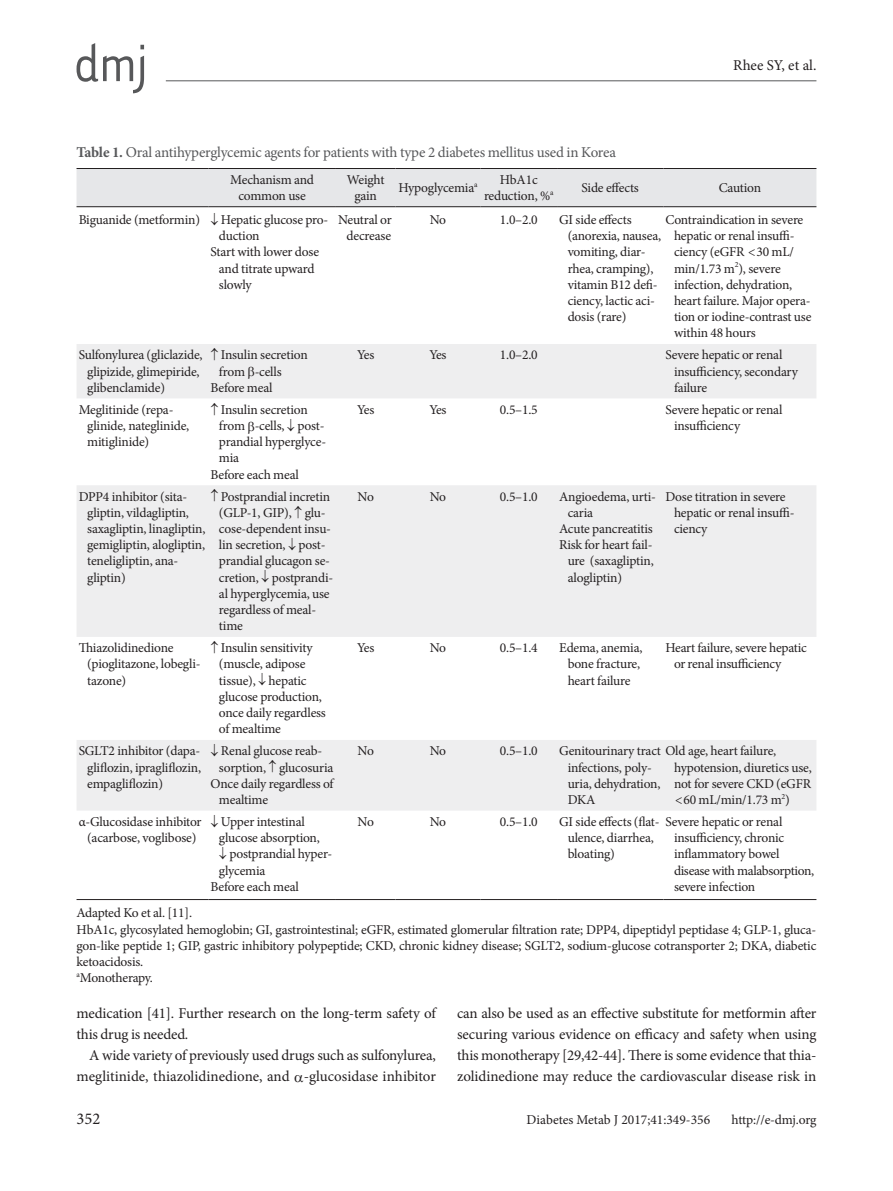
<style>
.page{position:relative;width:893px;height:1191px;background:#fff}
.page>*{position:absolute;margin:0;border:0;box-sizing:border-box;transform-origin:0 0}
.t1{font:16.5px "Minion Pro";color:#231f20}
.본문{font:15px/21px "Minion Pro";letter-spacing:-.01em;color:#231f20}
.표제목그림{font:15px "Minion Pro";letter-spacing:-.015em;color:#57585a}
.표본문{font:13.5px/16.2px "Minion Pro";letter-spacing:-.015em;color:#231f20}
.s1{font-weight:700}
</style>
<div class="page">
<hr style="left:166px;top:80px;width:650px;height:1px;background:#57585a">
<svg style="left:77px;top:43px;width:67px;height:50px"></svg>
<div style="left:77px;top:169px;width:739px;height:37px;background:#e6e7e9"></div>
<svg style="left:77px;top:344px;width:739px;height:466px;fill:#eeeeef"></svg>
<hr style="left:77px;top:168px;width:131px;height:1px;background:#231f20">
<hr style="left:208px;top:168px;width:128px;height:1px;background:#231f20">
<hr style="left:336px;top:168px;width:59px;height:1px;background:#231f20">
<hr style="left:395px;top:168px;width:85px;height:1px;background:#231f20">
<hr style="left:480px;top:168px;width:77px;height:1px;background:#231f20">
<hr style="left:557px;top:168px;width:106px;height:1px;background:#231f20">
<hr style="left:663px;top:168px;width:153px;height:1px;background:#231f20">
<hr style="left:77px;top:899px;width:131px;height:1px;background:#231f20">
<hr style="left:208px;top:899px;width:128px;height:1px;background:#231f20">
<hr style="left:336px;top:899px;width:59px;height:1px;background:#231f20">
<hr style="left:395px;top:899px;width:85px;height:1px;background:#231f20">
<hr style="left:480px;top:899px;width:77px;height:1px;background:#231f20">
<hr style="left:557px;top:899px;width:106px;height:1px;background:#231f20">
<hr style="left:663px;top:899px;width:153px;height:1px;background:#231f20">
<hr style="left:77px;top:206px;width:131px;height:1px;background:#231f20">
<hr style="left:208px;top:206px;width:128px;height:1px;background:#231f20">
<hr style="left:336px;top:206px;width:59px;height:1px;background:#231f20">
<hr style="left:395px;top:206px;width:85px;height:1px;background:#231f20">
<hr style="left:480px;top:206px;width:77px;height:1px;background:#231f20">
<hr style="left:557px;top:206px;width:106px;height:1px;background:#231f20">
<hr style="left:663px;top:206px;width:153px;height:1px;background:#231f20">
<svg style="left:248px;top:367px;width:6px;height:12px"></svg>
<svg style="left:248px;top:421px;width:6px;height:13px"></svg>
<p class="본문" style="left:733px;top:55px;width:85px">Rhee SY, et al.</p>
<p class="표제목그림" style="left:77px;top:142px;width:541px"><span class="s1">Table 1.</span> Oral antihyperglycemic agents for patients with type 2 diabetes mellitus used in Korea</p>
<p class="표본문" style="left:230px;top:171px;width:85px">Mechanism and</p>
<p class="표본문" style="left:238px;top:188px;width:69px">common use</p>
<p class="표본문" style="left:347px;top:171px;width:39px">Weight</p>
<p class="표본문" style="left:354px;top:188px;width:24px">gain</p>
<p class="표본문" style="left:500px;top:171px;width:39px">HbA1c</p>
<p class="표본문" style="left:484px;top:188px;width:71px">reduction, %<sup>a</sup></p>
<p class="표본문" style="left:398px;top:180px;width:81px">Hypoglycemia<sup>a</sup></p>
<p class="표본문" style="left:581px;top:180px;width:59px">Side effects</p>
<p class="표본문" style="left:719px;top:180px;width:44px">Caution</p>
<p class="표본문" style="left:79px;top:211px;width:123px">Biguanide (metformin)</p>
<p class="표본문" style="left:219px;top:211px;width:111px;text-indent:-9px">↓ Hepatic glucose pro&shy;duction</p>
<p class="표본문" style="left:219px;top:244px;width:102px;text-indent:-9px">Start with lower dose and titrate upward slowly</p>
<p class="표본문" style="left:87px;top:347px;width:117px;text-indent:-9px">Sulfonylurea (gliclazide, glipizide, glimepiride, glibenclamide)</p>
<p class="표본문" style="left:219px;top:347px;width:90px;text-indent:-9px">↑ Insulin secretion from -cells</p>
<p class="표본문" style="left:210px;top:379px;width:64px">Before meal</p>
<p class="표본문" style="left:87px;top:401px;width:104px;text-indent:-9px">Meglitinide (repa&shy;glinide, nateglinide, mitiglinide)</p>
<p class="표본문" style="left:219px;top:401px;width:109px;text-indent:-9px">↑ Insulin secretion from -cells, ↓ post&shy;prandial hyperglyce&shy;mia</p>
<p class="표본문" style="left:210px;top:466px;width:90px">Before each meal</p>
<p class="표본문" style="left:338px;top:211px;width:55px;text-align:center">Neutral or decrease</p>
<p class="표본문" style="left:430px;top:211px;width:18px">No</p>
<p class="표본문" style="left:500px;top:211px;width:39px">1.0–2.0</p>
<p class="표본문" style="left:568px;top:211px;width:95px;text-indent:-9px">GI side effects (anorexia, nausea, vomiting, diar&shy;rhea, cramping), vitamin B12 defi&shy;ciency, lactic aci&shy;dosis (rare)</p>
<p class="표본문" style="left:674px;top:211px;width:139px;text-indent:-9px">Contraindication in severe hepatic or renal insuffi&shy;ciency (eGFR &lt;30 mL/ min/1.73 m<sup>2</sup>), severe infection, dehydration, heart failure. Major opera&shy;tion or iodine-contrast use within 48 hours</p>
<p class="표본문" style="left:357px;top:347px;width:19px">Yes</p>
<p class="표본문" style="left:429px;top:347px;width:19px">Yes</p>
<p class="표본문" style="left:500px;top:347px;width:39px">1.0–2.0</p>
<p class="표본문" style="left:674px;top:347px;width:126px;text-indent:-9px">Severe hepatic or renal insufficiency, secondary failure</p>
<p class="표본문" style="left:357px;top:401px;width:19px">Yes</p>
<p class="표본문" style="left:429px;top:401px;width:19px">Yes</p>
<p class="표본문" style="left:500px;top:401px;width:39px">0.5–1.5</p>
<p class="표본문" style="left:674px;top:401px;width:110px;text-indent:-9px">Severe hepatic or renal insufficiency</p>
<p class="표본문" style="left:87px;top:488px;width:120px;text-indent:-9px">DPP4 inhibitor (sita&shy;gliptin, vildagliptin, saxagliptin, linagliptin, gemigliptin, alogliptin, teneligliptin, ana&shy;gliptin)</p>
<p class="표본문" style="left:219px;top:488px;width:116px;text-indent:-9px">↑ Postprandial incretin (GLP-1, GIP), ↑ glu&shy;cose-dependent insu&shy;lin secretion, ↓ post&shy;prandial glucagon se&shy;cretion, ↓ postprandi&shy;al hyperglycemia, use regardless of meal&shy;time</p>
<p class="표본문" style="left:357px;top:488px;width:18px">No</p>
<p class="표본문" style="left:430px;top:488px;width:18px">No</p>
<p class="표본문" style="left:500px;top:488px;width:39px">0.5–1.0</p>
<p class="표본문" style="left:568px;top:488px;width:90px;text-indent:-9px">Angioedema, urti&shy;caria</p>
<p class="표본문" style="left:559px;top:520px;width:95px">Acute pancreatitis</p>
<p class="표본문" style="left:568px;top:537px;width:88px;text-align:justify;text-indent:-9px">Risk for heart fail&shy;ure (saxagliptin, alogliptin)</p>
<p class="표본문" style="left:674px;top:488px;width:122px;text-indent:-9px">Dose titration in severe hepatic or renal insuffi&shy;ciency</p>
<p class="표본문" style="left:87px;top:640px;width:115px;text-indent:-9px">Thiazolidinedione (pioglitazone, lobegli&shy;tazone)</p>
<p class="표본문" style="left:219px;top:640px;width:108px;text-indent:-9px">↑ Insulin sensitivity (muscle, adipose tissue), ↓ hepatic glucose production, once daily regardless of mealtime</p>
<p class="표본문" style="left:357px;top:640px;width:19px">Yes</p>
<p class="표본문" style="left:430px;top:640px;width:18px">No</p>
<p class="표본문" style="left:500px;top:640px;width:39px">0.5–1.4</p>
<p class="표본문" style="left:559px;top:640px;width:85px;text-align:center">Edema, anemia, bone fracture, heart failure</p>
<p class="표본문" style="left:674px;top:640px;width:134px;text-indent:-9px">Heart failure, severe hepatic or renal insufficiency</p>
<p class="표본문" style="left:87px;top:743px;width:115px;text-align:justify;text-indent:-9px">SGLT2 inhibitor (dapa&shy;gliflozin, ipragliflozin, empagliflozin)</p>
<p class="표본문" style="left:219px;top:743px;width:116px;text-indent:-9px">↓ Renal glucose reab&shy;sorption, ↑ glucosuria</p>
<p class="표본문" style="left:357px;top:743px;width:18px">No</p>
<p class="표본문" style="left:430px;top:743px;width:18px">No</p>
<p class="표본문" style="left:500px;top:743px;width:39px">0.5–1.0</p>
<p class="표본문" style="left:568px;top:743px;width:210px;text-indent:-9px">Genitourinary tract Old age, heart failure, infections, poly-<br>uria, dehydration,<br>DKA</p>
<p class="표본문" style="left:674px;top:759px;width:139px;text-align:justify">hypotension, diuretics use, not for severe CKD (eGFR &lt;60 mL/min/1.73 m<sup>2</sup>)</p>
<p class="표본문" style="left:219px;top:775px;width:116px;text-indent:-9px">Once daily regardless of mealtime</p>
<p class="표본문" style="left:79px;top:813px;width:124px;text-align:center">α-Glucosidase inhibitor (acarbose, voglibose)</p>
<p class="표본문" style="left:219px;top:813px;width:115px;text-indent:-9px">↓ Upper intestinal glucose absorption,<br>↓ postprandial hyper&shy;glycemia</p>
<p class="표본문" style="left:210px;top:878px;width:90px">Before each meal</p>
<p class="표본문" style="left:357px;top:813px;width:18px">No</p>
<p class="표본문" style="left:430px;top:813px;width:18px">No</p>
<p class="표본문" style="left:500px;top:813px;width:39px">0.5–1.0</p>
<p class="표본문" style="left:568px;top:813px;width:216px;text-indent:-9px">GI side effects (flat- Severe hepatic or renal ulence, diarrhea,<br>bloating)</p>
<p class="표본문" style="left:674px;top:830px;width:142px">insufficiency, chronic inflammatory bowel disease with malabsorption, severe infection</p>
<p class="표본문" style="left:77px;top:905px;width:117px">Adapted Ko et al. [11].</p>
<p class="표본문" style="left:77px;top:921px;width:741px;text-align:justify">HbA1c, glycosylated hemoglobin; GI, gastrointestinal; eGFR, estimated glomerular filtration rate; DPP4, dipeptidyl peptidase 4; GLP-1, gluca&shy;gon-like peptide 1; GIP, gastric inhibitory polypeptide; CKD, chronic kidney disease; SGLT2, sodium-glucose cotransporter 2; DKA, diabetic ketoacidosis.</p>
<p class="표본문" style="left:77px;top:970px;width:78px"><sup>a</sup>Monotherapy.</p>
<p class="본문" style="left:77px;top:1003px;width:361px">medication [41]. Further research on the long-term safety of this drug is needed.</p>
<p class="본문" style="left:77px;top:1045px;width:361px;text-align:right">A wide variety of previously used drugs such as sulfonylurea, meglitinide, thiazolidinedione, and -glucosidase inhibitor</p>
<p class="본문" style="left:457px;top:1003px;width:361px;text-align:justify">can also be used as an effective substitute for metformin after securing various evidence on efficacy and safety when using this monotherapy [29,42-44]. There is some evidence that thia&shy;zolidinedione may reduce the cardiovascular disease risk in</p>
<p class="t1" style="left:77px;top:1107px;width:25px">352</p>
<p class="표본문" style="left:527px;top:1111px;width:185px">Diabetes Metab J 2017;41:349-356</p>
<p class="표본문" style="left:732px;top:1111px;width:86px">http://e-dmj.org</p>
</div>
